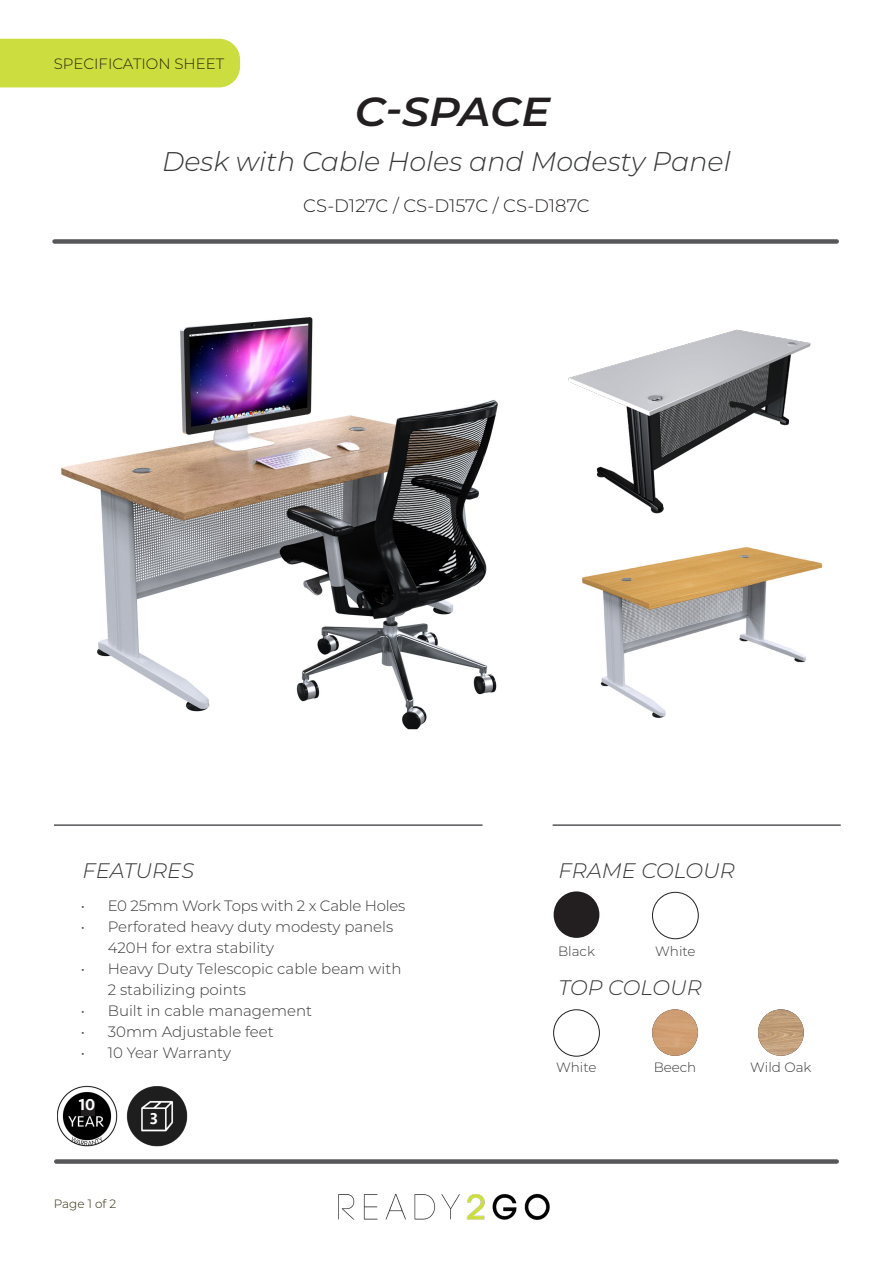
<style>
.page{position:relative;width:893px;height:1263px;background:#fff}
.page>*{position:absolute;margin:0;border:0;box-sizing:border-box;transform-origin:0 0}
.t1{font:italic 600 40.5px "Montserrat";letter-spacing:-.005em;color:#231f20;scale:1.06 1}
.Pa0{font:italic 300 27px "Montserrat";color:#363737}
.t2{font:italic 300 21px "Montserrat";color:#383839}
.Pa0-2{font:300 18px "Montserrat";letter-spacing:-.005em;color:#231f20}
.t3{font:500 16.5px "Seravek";color:#fff}
.t4{font:300 15px/21px "Montserrat";color:#383839}
.t5{font:300 15px "Montserrat";color:#2a2807}
.t6{font:300 13.5px "Montserrat";color:#383839}
.t7{font:300 12px "Montserrat";color:#2a2807}
</style>
<div class="page">
<div style="left:56px;top:1159px;width:781px;height:5px;background:#575659"></div>
<img style="left:338px;top:1193px;width:212px;height:27px">
<div style="left:0;top:38px;width:241px;height:50px;background:#ccdd40"></div>
<img style="left:758px;top:1009px;width:46px;height:47px;border-radius:23px">
<img style="left:652px;top:1009px;width:46px;height:47px;border-radius:23px">
<hr style="left:553px;top:824px;width:288px;height:2px;background:#575659">
<div style="left:554px;top:891px;width:45px;height:47px;background:#231f20;border-radius:50%"></div>
<div style="left:553px;top:1009px;width:47px;height:47px;border:1px solid #231f20;border-radius:50%"></div>
<div style="left:652px;top:892px;width:47px;height:47px;border:1px solid #231f20;border-radius:50%"></div>
<hr style="left:54px;top:824px;width:429px;height:2px;background:#575659">
<div style="left:55px;top:239px;width:782px;height:5px;background:#575659"></div>
<img style="left:57px;top:1085px;width:61px;height:61px">
<div style="left:82px;top:1101px;width:13px;height:15px;background:#231f20"></div>
<img style="left:126px;top:1086px;width:62px;height:60px">
<div style="left:146px;top:1111px;width:14px;height:16px;background:#1e1e1e"></div>
<img style="left:61px;top:317px;width:437px;height:413px">
<img style="left:568px;top:329px;width:243px;height:185px">
<img style="left:582px;top:547px;width:240px;height:171px">
<p class="t5" style="left:54px;top:53px;width:172px">SPECIFICATION SHEET</p>
<p class="t1" style="left:355px;top:83px;width:186px">C-SPACE</p>
<p class="Pa0" style="left:162px;top:143px;width:570px">Desk with Cable Holes and Modesty Panel</p>
<p class="Pa0-2" style="left:303px;top:193px;width:288px">CS-D127C / CS-D157C / CS-D187C</p>
<p class="t2" style="left:83px;top:857px;width:113px">FEATURES</p>
<p class="t4" style="left:81px;top:895px;width:326px">• E0 25mm Work Tops with 2 x Cable Holes</p>
<p class="t4" style="left:108px;top:916px;width:287px;text-indent:-27px">• Perforated heavy duty modesty panels<br>420H for extra stability</p>
<p class="t4" style="left:108px;top:958px;width:295px;text-indent:-27px">• Heavy Duty Telescopic cable beam with<br>2 stabilizing points</p>
<p class="t4" style="left:81px;top:1000px;width:233px">• Built in cable management</p>
<p class="t4" style="left:81px;top:1021px;width:195px">• 30mm Adjustable feet</p>
<p class="t4" style="left:81px;top:1042px;width:152px">• 10 Year Warranty</p>
<p class="t3" style="left:79px;top:1094px;width:18px">10</p>
<p class="t7" style="left:54px;top:1196px;width:64px">Page 1 of 2</p>
<p class="t3" style="left:150px;top:1108px;width:10px">3</p>
<p class="t2" style="left:559px;top:857px;width:178px">FRAME COLOUR</p>
<p class="t6" style="left:558px;top:942px;width:38px">Black</p>
<p class="t6" style="left:655px;top:942px;width:42px">White</p>
<p class="t2" style="left:559px;top:973px;width:145px">TOP COLOUR</p>
<p class="t6" style="left:556px;top:1058px;width:42px">White</p>
<p class="t6" style="left:654px;top:1058px;width:44px">Beech</p>
<p class="t6" style="left:750px;top:1058px;width:63px">Wild Oak</p>
</div>
